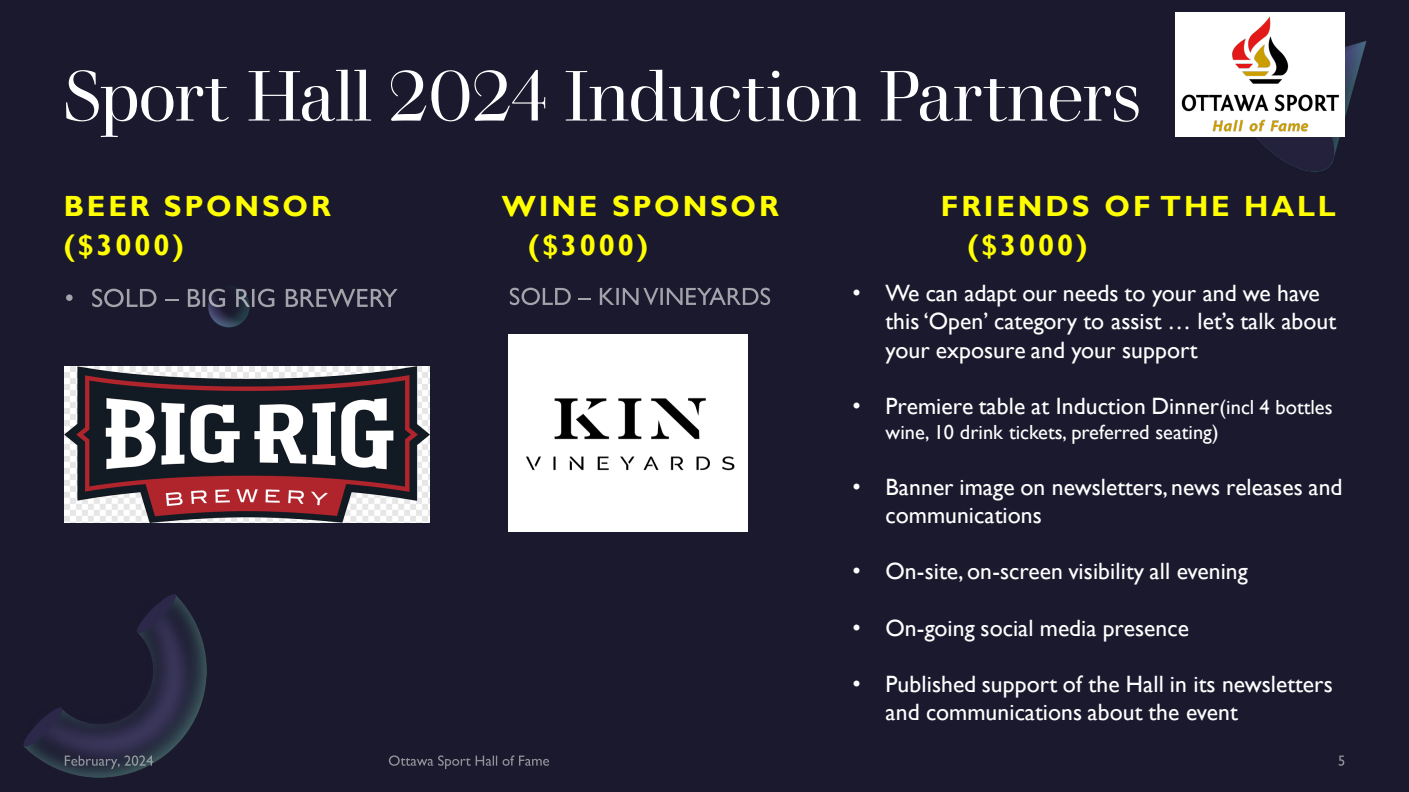
<style>
.page{position:relative;width:1409px;height:792px;background:#fff}
.page>*{position:absolute;margin:0;border:0;box-sizing:border-box;transform-origin:0 0}
.t1{font:70.4px "Walbaum Display";letter-spacing:-.005em;color:#fff}
.t2{font:700 29.3px "Gill Sans";letter-spacing:.095em;color:#ff0}
.t3{font:700 29.2px "Gill Sans";letter-spacing:.095em;color:#ff0}
.t4{font:23.6px/28.2px "Gill Sans";color:#fff}
.t5{font:20.4px "Gill Sans";color:#fff}
.s1{font-family:"Arial"}
.s2{font-size:20.4px}
</style>
<div class="page">
<div style="left:0;top:0;width:1408px;height:792px;background:#1b192e"></div>
<svg style="left:1228px;top:41px;width:137px;height:119px"></svg>
<img style="left:1234px;top:136px;width:99px;height:36px">
<img style="left:208px;top:287px;width:42px;height:40px">
<svg style="left:509px;top:288px;width:61px;height:17px"></svg>
<svg style="left:578px;top:298px;width:13px;height:1px"></svg>
<svg style="left:599px;top:288px;width:171px;height:17px"></svg>
<svg style="left:23px;top:594px;width:184px;height:184px"></svg>
<svg style="left:389px;top:755px;width:160px;height:14px"></svg>
<svg style="left:1338px;top:756px;width:5px;height:10px"></svg>
<svg style="left:66px;top:294px;width:7px;height:7px"></svg>
<svg style="left:92px;top:289px;width:64px;height:18px"></svg>
<svg style="left:165px;top:299px;width:13px;height:2px"></svg>
<svg style="left:188px;top:289px;width:209px;height:18px"></svg>
<img style="left:65px;top:367px;width:364px;height:156px">
<img style="left:508px;top:335px;width:239px;height:197px">
<img style="left:1175px;top:12px;width:169px;height:124px">
<p class="t1" style="left:64px;top:53px;width:1078px">Sport Hall 2024 Induction Partners</p>
<p class="t3" style="left:64px;top:189px;width:268px">BEER SPONSOR</p>
<p class="t2" style="left:64px;top:228px;width:121px">($3000)</p>
<p class="t3" style="left:502px;top:189px;width:278px">WINE SPONSOR</p>
<p class="t2" style="left:528px;top:228px;width:121px">($3000)</p>
<p class="t3" style="left:940px;top:189px;width:396px">FRIENDS OF THE HALL</p>
<p class="t2" style="left:967px;top:228px;width:121px">($3000)</p>
<p class="t4" style="left:885px;top:280px;width:452px;text-indent:-33px"><span class="s1">•</span> We can adapt our needs to your and we have this ‘Open’ category to assist … let’s talk about your exposure and your support</p>
<p class="t4" style="left:852px;top:392px;width:481px"><span class="s1">•</span> Premiere table at Induction Dinner<span class="s2">(incl 4 bottles</span></p>
<p class="t5" style="left:885px;top:420px;width:334px">wine, 10 drink tickets, preferred seating)</p>
<p class="t4" style="left:885px;top:473px;width:458px;text-indent:-33px"><span class="s1">•</span> Banner image on newsletters, news releases and communications</p>
<p class="t4" style="left:852px;top:558px;width:397px"><span class="s1">•</span> On-site, on-screen visibility all evening</p>
<p class="t4" style="left:852px;top:614px;width:338px"><span class="s1">•</span> On-going social media presence</p>
<p class="t4" style="left:885px;top:670px;width:448px;text-indent:-33px"><span class="s1">•</span> Published support of the Hall in its newsletters and communications about the event</p>
</div>
